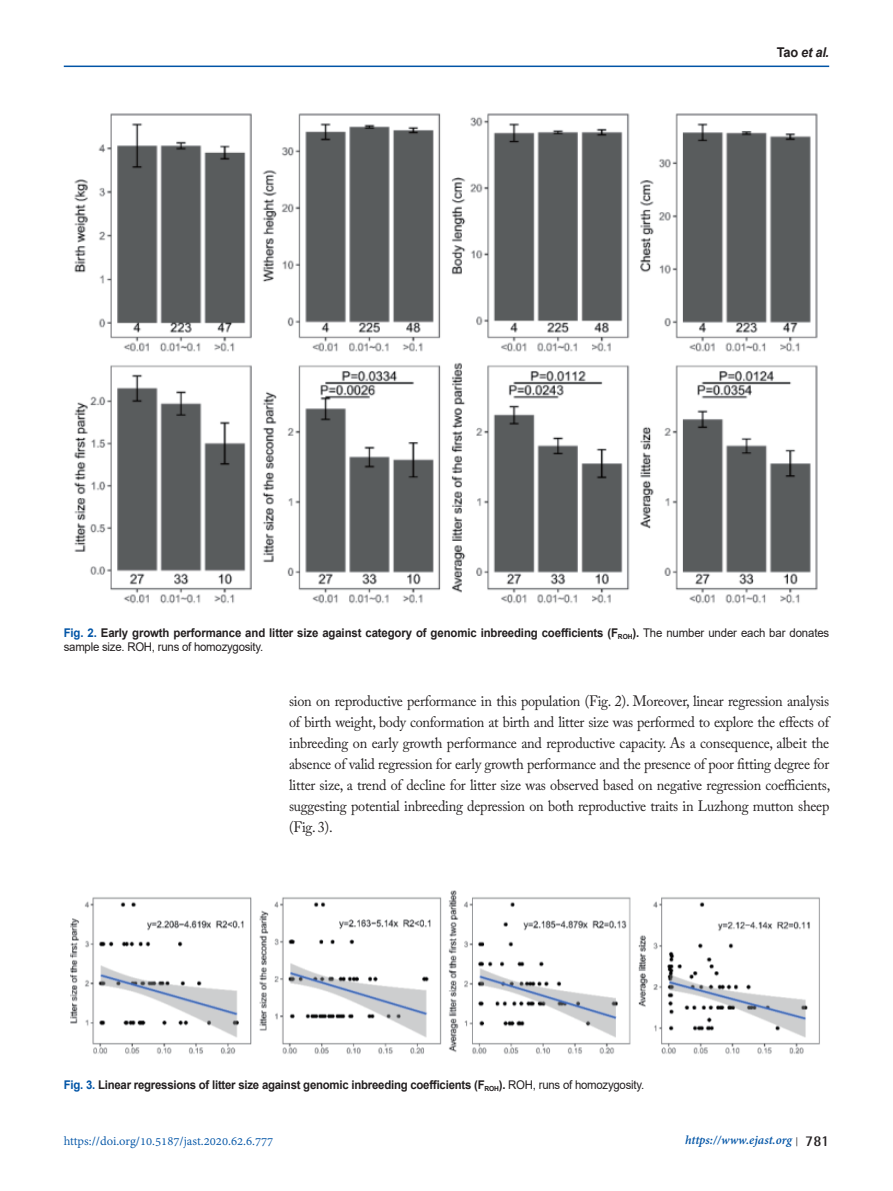
<style>
.page{position:relative;width:893px;height:1191px;background:#fff}
.page>*{position:absolute;margin:0;border:0;box-sizing:border-box;transform-origin:0 0}
.main_text_author_con{font:15px/21px "Adobe Caslon Pro";letter-spacing:-.02em;color:#231f20;text-align:justify;scale:.95 1}
.t1{font:13.5px "Adobe Devanagari";color:#0154a6}
.t2{font:italic 700 13.5px "Adobe Devanagari";color:#0154a6}
.t3{font:italic 700 13.5px "Arial";color:#231f20;scale:.95 1}
.table_title{font:700 12px/14.4px "Arial";letter-spacing:-.01em;color:#231f20;scale:.95 1}
.s1{font-style:normal}
.s2{color:#0154a6}
.s3{font-weight:400}
.s4{font-family:"Shonar Bangla";font-style:normal;font-size:12px;color:#231f20}
.s5{font-family:"Rotis Semi Sans Std";font-style:normal;font-size:15px;color:#231f20}
</style>
<div class="page">
<hr style="left:64px;top:66px;width:765px;height:1px;background:#0154a6">
<img style="left:74px;top:113px;width:744px;height:491px">
<img style="left:70px;top:890px;width:750px;height:164px">
<p class="t3" style="left:777px;top:43px;width:57px"><span class="s1">Tao</span> et al.</p>
<p class="table_title" style="left:64px;top:625px;width:807px"><span class="s2">Fig. 2.</span> Early growth performance and litter size against category of genomic inbreeding coefficients (F<sub>ROH</sub>). <span class="s3">The number under each bar donates sample size. ROH, runs of homozygosity.</span></p>
<p class="main_text_author_con" style="left:289px;top:690px;width:571px">sion on reproductive performance in this population (Fig. 2). Moreover, linear regression analysis of birth weight, body conformation at birth and litter size was performed to explore the effects of inbreeding on early growth performance and reproductive capacity. As a consequence, albeit the absence of valid regression for early growth performance and the presence of poor fitting degree for litter size, a trend of decline for litter size was observed based on negative regression coefficients, suggesting potential inbreeding depression on both reproductive traits in Luzhong mutton sheep (Fig. 3).</p>
<p class="table_title" style="left:64px;top:1077px;width:612px"><span class="s2">Fig. 3.</span> Linear regressions of litter size against genomic inbreeding coefficients (F<sub>ROH</sub>). <span class="s3">ROH, runs of homozygosity.</span></p>
<p class="t1" style="left:64px;top:1133px;width:211px">https://doi.org/10.5187/jast.2020.62.6.777</p>
<p class="t2" style="left:685px;top:1132px;width:146px">https://www.ejast.org <span class="s4">|</span> <span class="s5">781</span></p>
</div>
